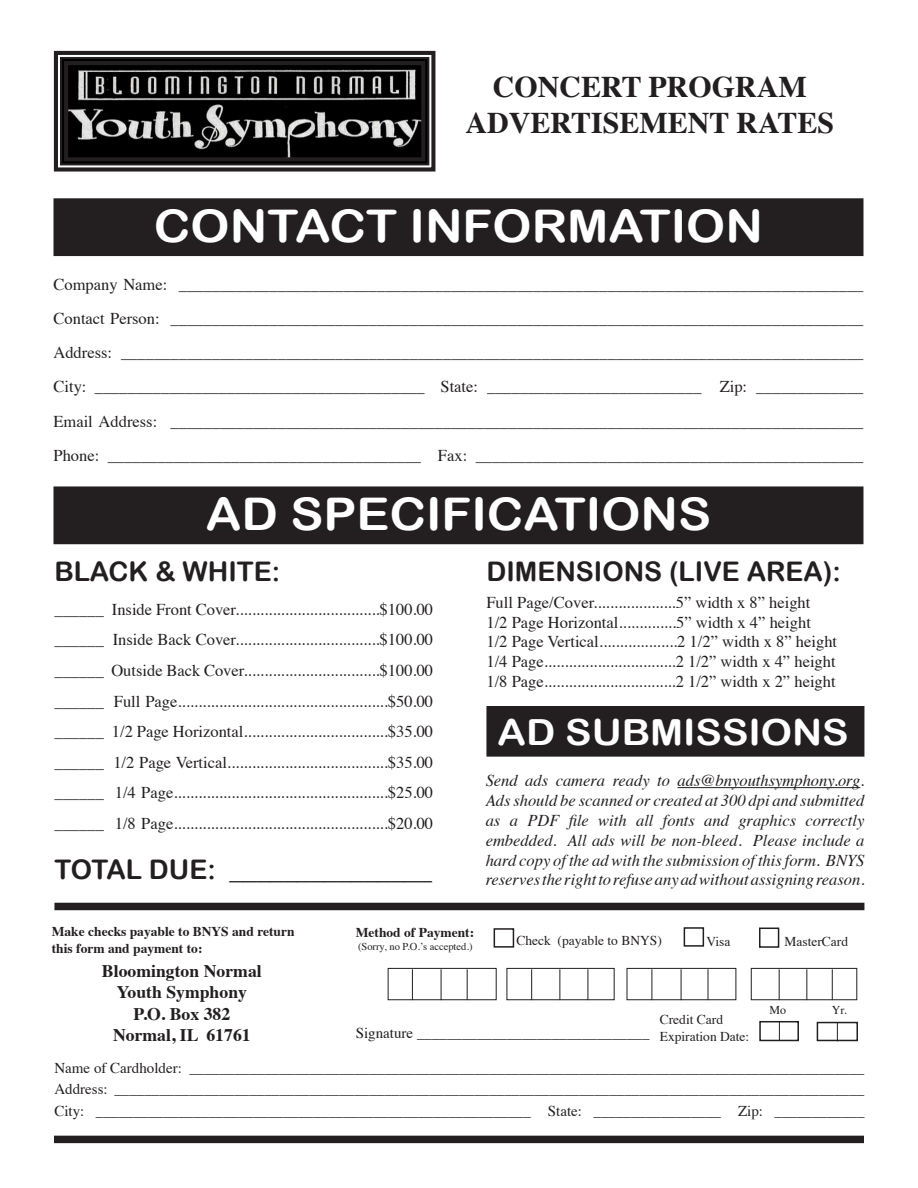
<style>
.page{position:relative;width:918px;height:1188px;background:#fff}
.page>*{position:absolute;margin:0;border:0;box-sizing:border-box;transform-origin:0 0}
.t1{font:45px "Arial Rounded MT Bold";color:#fff;scale:1.1 1}
.t2{font:36px "Arial Rounded MT Bold";color:#fff;scale:1.1 1}
.t3{font:700 30px/36px "Times";color:#231f20;text-align:center}
.t4{font:27px "Arial Rounded MT Bold";color:#231f20}
.t5{font:700 17.7px/21.3px "Times";color:#231f20;text-align:center}
.t6{font:16.5px/30.6px "Times";color:#231f20;text-align:justify}
.t7{font:italic 16.5px/19.8px "Times";color:#231f20;text-align:justify}
.t8{font:15px/21.6px "Times";color:#231f20;text-align:justify}
.t9{font:700 13.5px/16.2px "Times";color:#231f20}
.t10{font:13.5px "Times";color:#231f20}
.t11{font:12px "Times";color:#231f20}
.t12{font:10.5px "Times";color:#231f20}
</style>
<div class="page">
<div style="left:54px;top:199px;width:809px;height:56px;background:#231f20"></div>
<div style="left:54px;top:198px;width:810px;height:58px;border:2px solid #231f20"></div>
<div style="left:54px;top:1136px;width:810px;height:7px;background:#231f20"></div>
<div style="left:54px;top:487px;width:809px;height:56px;background:#231f20"></div>
<div style="left:53px;top:486px;width:810px;height:58px;border:2px solid #231f20"></div>
<div style="left:54px;top:903px;width:810px;height:7px;background:#231f20"></div>
<hr style="left:678px;top:787px;width:182px;height:1px;background:#231f20">
<div style="left:487px;top:707px;width:377px;height:49px;background:#231f20"></div>
<div style="left:486px;top:706px;width:378px;height:51px;border:2px solid #231f20"></div>
<div style="left:494px;top:928px;width:20px;height:20px;border:2px solid #231f20"></div>
<div style="left:759px;top:928px;width:20px;height:20px;border:2px solid #231f20"></div>
<div style="left:684px;top:927px;width:20px;height:20px;border:2px solid #231f20"></div>
<div style="left:759px;top:1021px;width:40px;height:20px;border:2px solid #231f20"></div>
<div style="left:817px;top:1022px;width:41px;height:19px;border:2px solid #231f20"></div>
<hr style="left:412px;top:969px;width:1px;height:31px;background:#231f20">
<hr style="left:441px;top:969px;width:1px;height:31px;background:#231f20">
<hr style="left:467px;top:969px;width:1px;height:31px;background:#231f20">
<hr style="left:531px;top:969px;width:1px;height:31px;background:#231f20">
<hr style="left:560px;top:969px;width:1px;height:31px;background:#231f20">
<hr style="left:588px;top:969px;width:1px;height:31px;background:#231f20">
<hr style="left:652px;top:969px;width:1px;height:31px;background:#231f20">
<hr style="left:681px;top:969px;width:1px;height:31px;background:#231f20">
<hr style="left:708px;top:969px;width:1px;height:31px;background:#231f20">
<hr style="left:779px;top:969px;width:1px;height:31px;background:#231f20">
<hr style="left:806px;top:969px;width:1px;height:31px;background:#231f20">
<hr style="left:832px;top:969px;width:1px;height:31px;background:#231f20">
<svg style="left:779px;top:1022px;width:1px;height:19px"></svg>
<svg style="left:837px;top:1022px;width:1px;height:19px"></svg>
<div style="left:388px;top:968px;width:109px;height:32px;border:1px solid #231f20"></div>
<div style="left:507px;top:968px;width:108px;height:32px;border:1px solid #231f20"></div>
<div style="left:627px;top:968px;width:109px;height:32px;border:1px solid #231f20"></div>
<div style="left:751px;top:968px;width:106px;height:32px;border:1px solid #231f20"></div>
<svg style="left:53px;top:50px;width:383px;height:122px"></svg>
<div style="left:60px;top:57px;width:369px;height:108px;border:2px solid #231f20"></div>
<div style="left:64px;top:61px;width:361px;height:100px;border:4px solid #231f20"></div>
<h3 class="t3" style="left:465px;top:66px;width:370px">CONCERT PROGRAM<br>ADVERTISEMENT RATES</h3>
<h1 class="t1" style="left:154px;top:199px;width:555px">CONTACT INFORMATION</h1>
<p class="t6" style="left:53px;top:266px;width:812px;line-height:34.2px">Company Name: ___________________________________________________________________________________ Contact Person: ____________________________________________________________________________________ Address: __________________________________________________________________________________________ City: ________________________________________ State: __________________________ Zip: _____________ Email Address: ____________________________________________________________________________________ Phone: ______________________________________ Fax: _______________________________________________</p>
<h1 class="t1" style="left:206px;top:487px;width:461px">AD SPECIFICATIONS</h1>
<h3 class="t4" style="left:54px;top:555px;width:227px">BLACK &amp; WHITE:</h3>
<p class="t6" style="left:54px;top:592px;width:380px">______ Inside Front Cover...................................$100.00 ______ Inside Back Cover...................................$100.00 ______ Outside Back Cover.................................$100.00 ______ Full Page...................................................$50.00 ______ 1/2 Page Horizontal...................................$35.00 ______ 1/2 Page Vertical.......................................$35.00 ______ 1/4 Page....................................................$25.00 ______ 1/8 Page....................................................$20.00</p>
<h3 class="t4" style="left:54px;top:854px;width:379px">TOTAL DUE: _______________</h3>
<h3 class="t4" style="left:486px;top:555px;width:356px">DIMENSIONS (LIVE AREA):</h3>
<p class="t6" style="left:486px;top:591px;width:352px;line-height:19.8px;text-align:left">Full Page/Cover....................5” width x 8” height<br>1/2 Page Horizontal..............5” width x 4” height<br>1/2 Page Vertical...................2 1/2” width x 8” height 1/4 Page................................2 1/2” width x 4” height 1/8 Page................................2 1/2” width x 2” height</p>
<h2 class="t2" style="left:498px;top:710px;width:321px">AD SUBMISSIONS</h2>
<p class="t7" style="left:486px;top:770px;width:380px">Send ads camera ready to ads@bnyouthsymphony.org.<br>Ads should be scanned or created at 300 dpi and submitted as a PDF file with all fonts and graphics correctly embedded. All ads will be non-bleed. Please include a hard copy of the ad with the submission of this form. BNYS reserves the right to refuse any ad without assigning reason.</p>
<p class="t9" style="left:52px;top:922px;width:244px">Make checks payable to BNYS and return this form and payment to:</p>
<p class="t5" style="left:102px;top:959px;width:161px">Bloomington Normal<br>Youth Symphony<br>P.O. Box 382<br>Normal, IL 61761</p>
<p class="t8" style="left:54px;top:1056px;width:812px">Name of Cardholder: __________________________________________________________________________________________ Address: ____________________________________________________________________________________________________ City: __________________________________________________________ State: _________________ Zip: ____________</p>
<p class="t9" style="left:356px;top:923px;width:120px">Method of Payment:</p>
<p class="t12" style="left:358px;top:936px;width:116px">(Sorry, no P.O.’s accepted.)</p>
<p class="t10" style="left:516px;top:928px;width:147px">Check (payable to BNYS)</p>
<p class="t10" style="left:706px;top:928px;width:25px">Visa</p>
<p class="t10" style="left:784px;top:928px;width:65px">MasterCard</p>
<p class="t11" style="left:769px;top:999px;width:18px">Mo</p>
<p class="t11" style="left:832px;top:999px;width:17px">Yr.</p>
<p class="t10" style="left:660px;top:1007px;width:65px">Credit Card</p>
<p class="t8" style="left:356px;top:1021px;width:395px">Signature _______________________________ <sub>Expiration</sub> <sub>Date:</sub></p>
</div>
